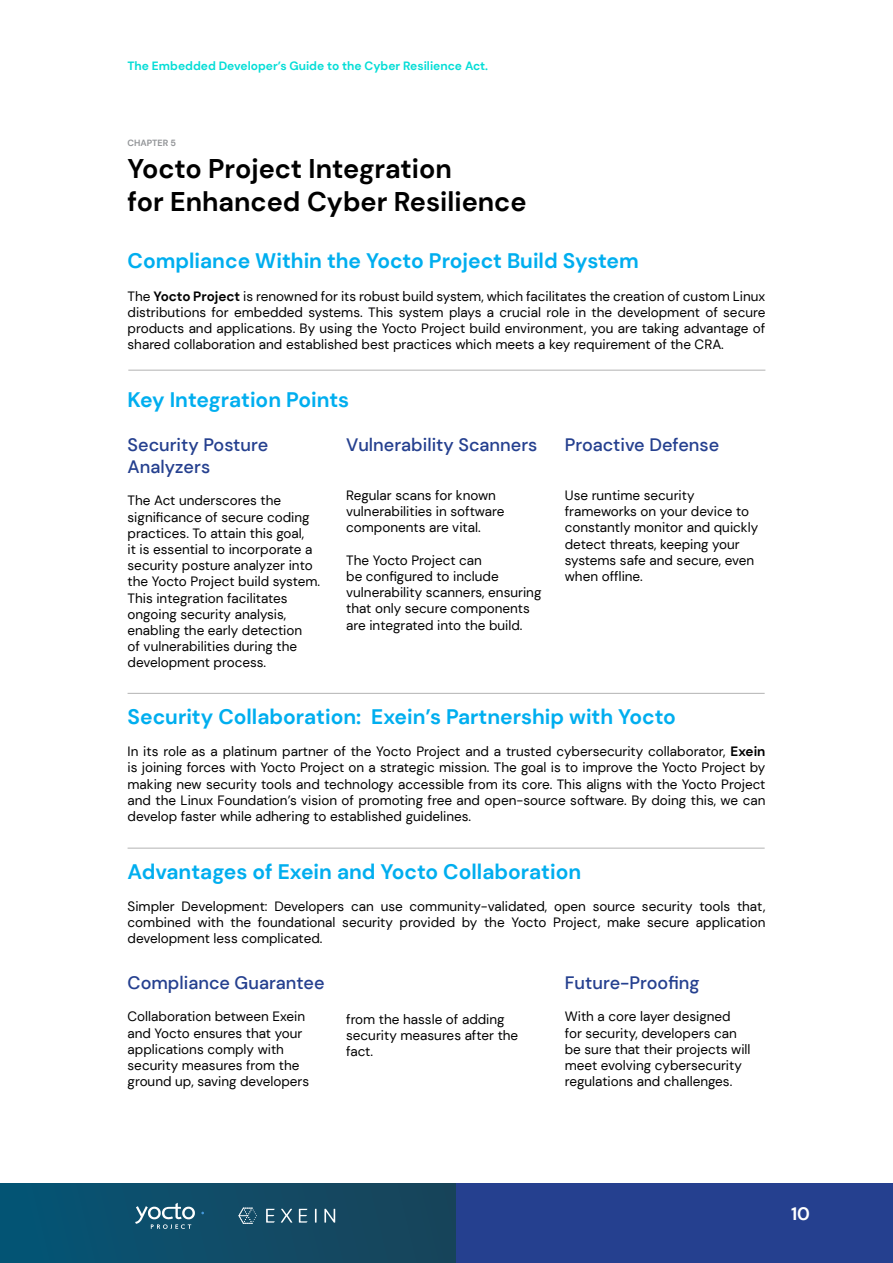
<style>
.page{position:relative;width:893px;height:1263px;background:#fff}
.page>*{position:absolute;margin:0;border:0;box-sizing:border-box;transform-origin:0 0}
.t1{font:700 27px/32.4px "DM Sans";color:#000}
.t2{font:700 21px "DM Sans";color:#00aeef}
.t3{font:500 18px/21.6px "DM Sans";color:#25408f}
.t4{font:700 18px "DM Sans";color:#fff}
.t5{font:13.5px/16.2px "DM Sans";color:#000}
.t6{font:700 12px "DM Sans";color:#04ddd6}
.t7{font:700 9px "DM Sans";color:#939598}
.s1{font-weight:700}
</style>
<div class="page">
<div style="left:0;top:1183px;width:893px;height:80px;background:linear-gradient(to bottom,#104c67,#0f4c68)"></div>
<div style="left:455px;top:1183px;width:438px;height:79px;background:#25408f"></div>
<svg style="left:281px;top:1209px;width:11px;height:13px"></svg>
<svg style="left:315px;top:1209px;width:2px;height:13px"></svg>
<svg style="left:324px;top:1209px;width:11px;height:13px"></svg>
<svg style="left:266px;top:1209px;width:9px;height:13px"></svg>
<svg style="left:299px;top:1209px;width:8px;height:13px"></svg>
<svg style="left:238px;top:1207px;width:19px;height:17px"></svg>
<svg style="left:135px;top:1203px;width:60px;height:26px;background:#47788e"></svg>
<hr style="left:128px;top:370px;width:637px;height:1px;background:#b3b3b3">
<hr style="left:128px;top:693px;width:637px;height:1px;background:#b3b3b3">
<hr style="left:128px;top:848px;width:637px;height:1px;background:#b3b3b3">
<p class="t6" style="left:128px;top:58px;width:362px">The Embedded Developer’s Guide to the Cyber Resilience Act.</p>
<p class="t7" style="left:128px;top:137px;width:50px">CHAPTER 5</p>
<h1 class="t1" style="left:128px;top:153px;width:400px">Yocto Project Integration<br>for Enhanced Cyber Resilience</h1>
<h2 class="t2" style="left:128px;top:248px;width:513px">Compliance Within the Yocto Project Build System</h2>
<p class="t5" style="left:128px;top:288px;width:639px;text-align:justify">The <span class="s1">Yocto Project</span> is renowned for its robust build system, which facilitates the creation of custom Linux distributions for embedded systems. This system plays a crucial role in the development of secure products and applications. By using the Yocto Project build environment, you are taking advantage of shared collaboration and established best practices which meets a key requirement of the CRA.</p>
<h2 class="t2" style="left:128px;top:386px;width:223px">Key Integration Points</h2>
<h3 class="t3" style="left:128px;top:434px;width:142px">Security Posture<br>Analyzers</h3>
<p class="t5" style="left:128px;top:492px;width:194px">The Act underscores the significance of secure coding practices. To attain this goal,<br>it is essential to incorporate a security posture analyzer into the Yocto Project build system.<br>This integration facilitates ongoing security analysis, enabling the early detection<br>of vulnerabilities during the development process.</p>
<h3 class="t3" style="left:346px;top:434px;width:193px">Vulnerability Scanners</h3>
<p class="t5" style="left:346px;top:487px;width:160px">Regular scans for known vulnerabilities in software components are vital.</p>
<p class="t5" style="left:346px;top:552px;width:197px">The Yocto Project can<br>be configured to include vulnerability scanners, ensuring that only secure components are integrated into the build.</p>
<h3 class="t3" style="left:565px;top:434px;width:156px">Proactive Defense</h3>
<p class="t5" style="left:565px;top:487px;width:195px">Use runtime security frameworks on your device to constantly monitor and quickly detect threats, keeping your systems safe and secure, even when offline.</p>
<h2 class="t2" style="left:128px;top:703px;width:550px">Security Collaboration: Exein’s Partnership with Yocto</h2>
<p class="t5" style="left:128px;top:743px;width:639px;text-align:justify">In its role as a platinum partner of the Yocto Project and a trusted cybersecurity collaborator, <span class="s1">Exein </span>is joining forces with Yocto Project on a strategic mission. The goal is to improve the Yocto Project by making new security tools and technology accessible from its core. This aligns with the Yocto Project and the Linux Foundation’s vision of promoting free and open-source software. By doing this, we can develop faster while adhering to established guidelines.</p>
<h2 class="t2" style="left:128px;top:858px;width:455px">Advantages of Exein and Yocto Collaboration</h2>
<p class="t5" style="left:128px;top:898px;width:639px;text-align:justify">Simpler Development: Developers can use community-validated, open source security tools that, combined with the foundational security provided by the Yocto Project, make secure application development less complicated.</p>
<h3 class="t3" style="left:128px;top:972px;width:199px">Compliance Guarantee</h3>
<p class="t5" style="left:128px;top:1008px;width:183px">Collaboration between Exein and Yocto ensures that your applications comply with security measures from the ground up, saving developers</p>
<p class="t5" style="left:346px;top:1011px;width:174px">from the hassle of adding security measures after the fact.</p>
<h3 class="t3" style="left:565px;top:972px;width:136px">Future-Proofing</h3>
<p class="t5" style="left:565px;top:1008px;width:187px">With a core layer designed for security, developers can be sure that their projects will meet evolving cybersecurity regulations and challenges.</p>
<h3 class="t4" style="left:791px;top:1203px;width:20px">10</h3>
</div>
